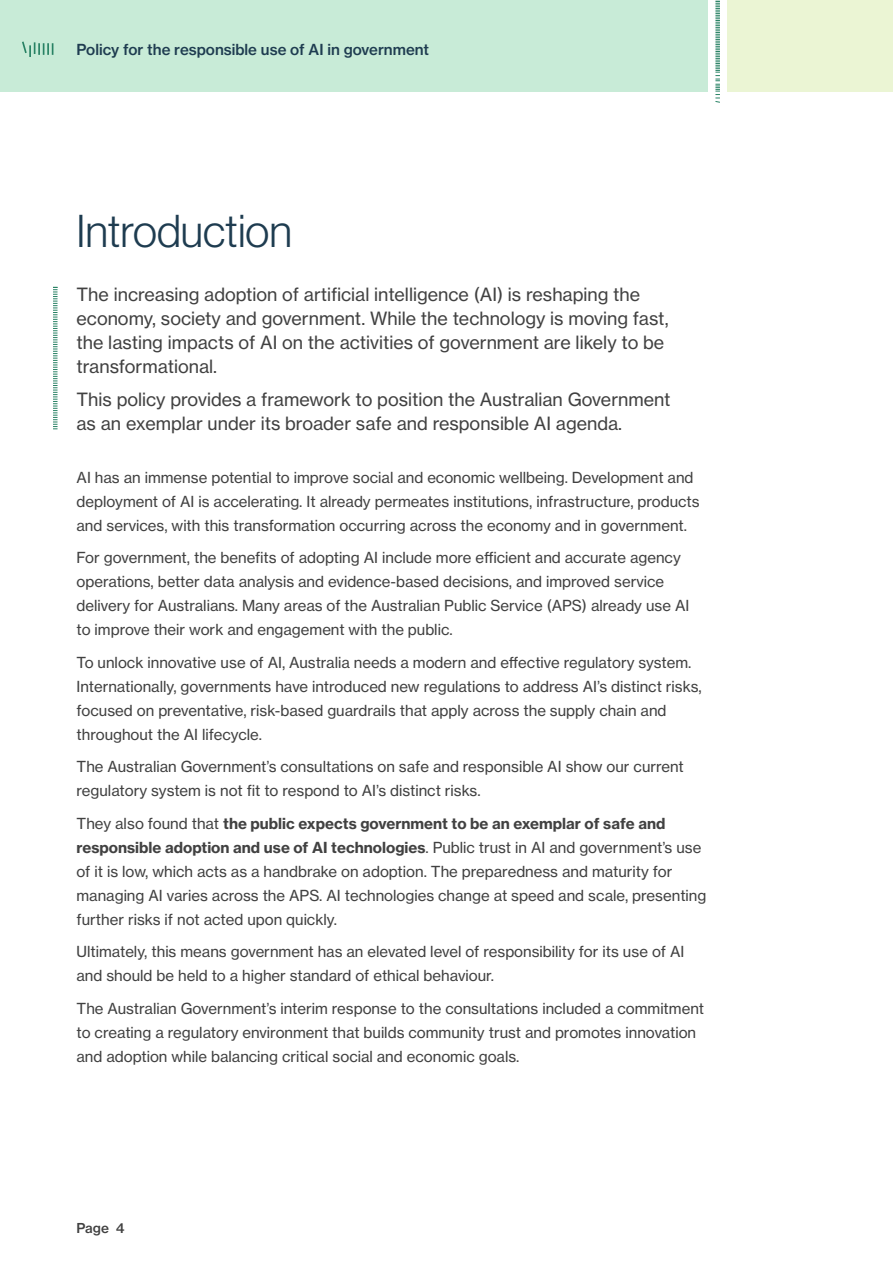
<style>
.page{position:relative;width:893px;height:1263px;background:#fff}
.page>*{position:absolute;margin:0;border:0;box-sizing:border-box;transform-origin:0 0}
.Heading_1{font:45px "N Haas Grotesk DS Pro 45 Lt";color:#1e3c50}
.Introduction_Paragraph{font:18px/24px "N Haas Grotesk TX Pro 55 Rg";color:#414141}
.t1{font:15px/24px "N Haas Grotesk TX Pro 55 Rg";color:#414141}
.t2{font:15px "N Haas Grotesk TX Pro 65 Md";color:#1e3c50}
.t3{font:13.5px "N Haas Grotesk TX Pro 65 Md";color:#414141}
.s1{font-family:"N Haas Grotesk TX Pro 75 Bd"}
</style>
<div class="page">
<div style="left:0;top:0;width:708px;height:91px;background:#c8ebd7"></div>
<div style="left:727px;top:0;width:166px;height:91px;background:#ebf5d4"></div>
<svg style="left:715px;top:0;width:5px;height:103px"></svg>
<svg style="left:22px;top:41px;width:31px;height:16px"></svg>
<svg style="left:53px;top:287px;width:5px;height:142px"></svg>
<p class="t2" style="left:77px;top:40px;width:354px">Policy for the responsible use of AI in government</p>
<h1 class="Heading_1" style="left:77px;top:206px;width:217px">Introduction</h1>
<p class="Introduction_Paragraph" style="left:77px;top:282px;width:594px">The increasing adoption of artificial intelligence (AI) is reshaping the economy, society and government. While the technology is moving fast, the lasting impacts of AI on the activities of government are likely to be transformational.</p>
<p class="Introduction_Paragraph" style="left:77px;top:387px;width:596px">This policy provides a framework to position the Australian Government as an exemplar under its broader safe and responsible AI agenda.</p>
<p class="t1" style="left:77px;top:465px;width:625px">AI has an immense potential to improve social and economic wellbeing. Development and deployment of AI is accelerating. It already permeates institutions, infrastructure, products and services, with this transformation occurring across the economy and in government.</p>
<p class="t1" style="left:77px;top:546px;width:614px">For government, the benefits of adopting AI include more efficient and accurate agency operations, better data analysis and evidence-based decisions, and improved service delivery for Australians. Many areas of the Australian Public Service (APS) already use AI to improve their work and engagement with the public.</p>
<p class="t1" style="left:77px;top:650px;width:627px">To unlock innovative use of AI, Australia needs a modern and effective regulatory system.<br>Internationally, governments have introduced new regulations to address AI’s distinct risks, focused on preventative, risk-based guardrails that apply across the supply chain and throughout the AI lifecycle.</p>
<p class="t1" style="left:77px;top:755px;width:609px">The Australian Government’s consultations on safe and responsible AI show our current regulatory system is not fit to respond to AI’s distinct risks.</p>
<p class="t1" style="left:77px;top:811px;width:631px">They also found that <span class="s1">the public expects government to be an exemplar of safe and responsible adoption and use of AI technologies</span>. Public trust in AI and government’s use of it is low, which acts as a handbrake on adoption. The preparedness and maturity for managing AI varies across the APS. AI technologies change at speed and scale, presenting further risks if not acted upon quickly.</p>
<p class="t1" style="left:77px;top:940px;width:609px">Ultimately, this means government has an elevated level of responsibility for its use of AI and should be held to a higher standard of ethical behaviour.</p>
<p class="t1" style="left:77px;top:996px;width:629px">The Australian Government’s interim response to the consultations included a commitment to creating a regulatory environment that builds community trust and promotes innovation and adoption while balancing critical social and economic goals.</p>
<p class="t3" style="left:77px;top:1219px;width:49px">Page 4</p>
</div>
